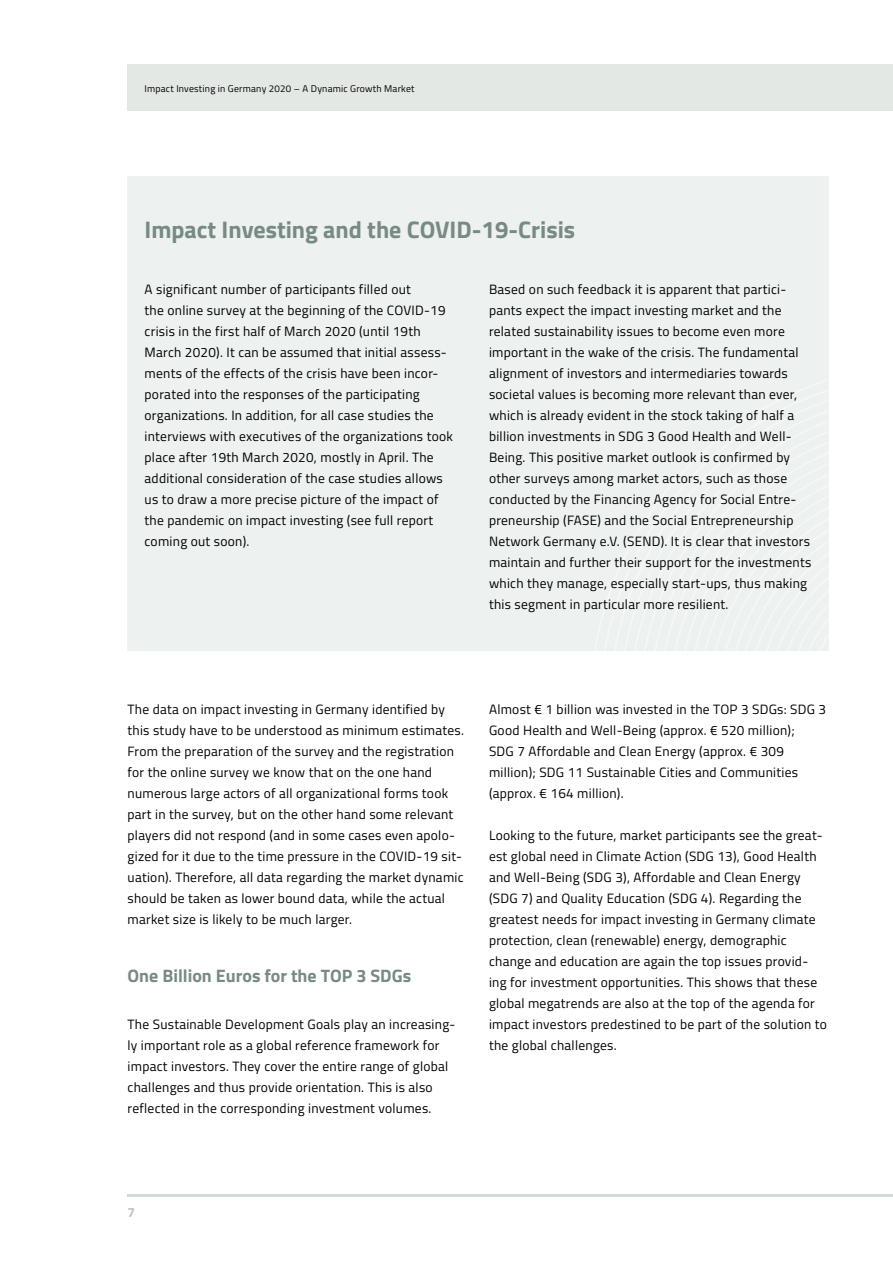
<style>
.page{position:relative;width:893px;height:1263px;background:#fff}
.page>*{position:absolute;margin:0;border:0;box-sizing:border-box;transform-origin:0 0}
.t1{font:700 24px "Titillium Web";color:#788a84}
.t2{font:700 18px "Titillium Web";color:#788a84}
.t3{font:13.5px/21px "Titillium Web";letter-spacing:.02em;color:#000}
.t4{font:700 13.5px "Titillium Web";color:#b5c6bd}
.t5{font:9.75px "Titillium Web";letter-spacing:.02em;color:#000}
</style>
<div class="page">
<div style="left:128px;top:64px;width:765px;height:47px;background:#e3e8e5"></div>
<hr style="left:128px;top:1194px;width:765px;height:3px;background:#d1dad5">
<div style="left:128px;top:177px;width:701px;height:474px;background:#edf1f0"></div>
<p class="t5" style="left:145px;top:81px;width:271px">Impact Investing in Germany 2020 – A Dynamic Growth Market</p>
<h1 class="t1" style="left:145px;top:211px;width:432px">Impact Investing and the COVID-19-Crisis</h1>
<p class="t3" style="left:145px;top:278px;width:310px">A significant number of participants filled out<br>the online survey at the beginning of the COVID-19 crisis in the first half of March 2020 (until 19th March 2020). It can be assumed that initial assess&shy;ments of the effects of the crisis have been incor&shy;porated into the responses of the participating organizations. In addition, for all case studies the interviews with executives of the organizations took place after 19th March 2020, mostly in April. The additional consideration of the case studies allows us to draw a more precise picture of the impact of the pandemic on impact investing (see full report coming out soon).</p>
<p class="t3" style="left:489px;top:278px;width:324px">Based on such feedback it is apparent that partici&shy;pants expect the impact investing market and the related sustainability issues to become even more important in the wake of the crisis. The fundamental alignment of investors and intermediaries towards societal values is becoming more relevant than ever, which is already evident in the stock taking of half a billion investments in SDG 3 Good Health and Well-Being. This positive market outlook is confirmed by other surveys among market actors, such as those conducted by the Financing Agency for Social Entre&shy;preneurship (FASE) and the Social Entrepreneurship Network Germany e.V. (SEND). It is clear that investors maintain and further their support for the investments which they manage, especially start-ups, thus making this segment in particular more resilient.</p>
<p class="t3" style="left:128px;top:698px;width:338px">The data on impact investing in Germany identified by this study have to be understood as minimum estimates.<br>From the preparation of the survey and the registration for the online survey we know that on the one hand numerous large actors of all organizational forms took part in the survey, but on the other hand some relevant players did not respond (and in some cases even apolo&shy;gized for it due to the time pressure in the COVID-19 sit&shy;uation). Therefore, all data regarding the market dynamic should be taken as lower bound data, while the actual market size is likely to be much larger.</p>
<h2 class="t2" style="left:128px;top:962px;width:285px">One Billion Euros for the TOP 3 SDGs</h2>
<p class="t3" style="left:128px;top:1013px;width:329px">The Sustainable Development Goals play an increasing&shy;ly important role as a global reference framework for impact investors. They cover the entire range of global challenges and thus provide orientation. This is also reflected in the corresponding investment volumes.</p>
<p class="t3" style="left:489px;top:698px;width:339px">Almost € 1 billion was invested in the TOP 3 SDGs: SDG 3<br>Good Health and Well-Being (approx. € 520 million);<br>SDG 7 Affordable and Clean Energy (approx. € 309 million); SDG 11 Sustainable Cities and Communities (approx. € 164 million).</p>
<p class="t3" style="left:489px;top:824px;width:339px">Looking to the future, market participants see the great&shy;est global need in Climate Action (SDG 13), Good Health and Well-Being (SDG 3), Affordable and Clean Energy (SDG 7) and Quality Education (SDG 4). Regarding the greatest needs for impact investing in Germany climate protection, clean (renewable) energy, demographic change and education are again the top issues provid&shy;ing for investment opportunities. This shows that these global megatrends are also at the top of the agenda for impact investors predestined to be part of the solution to the global challenges.</p>
<p class="t4" style="left:128px;top:1202px;width:9px">7</p>
</div>
